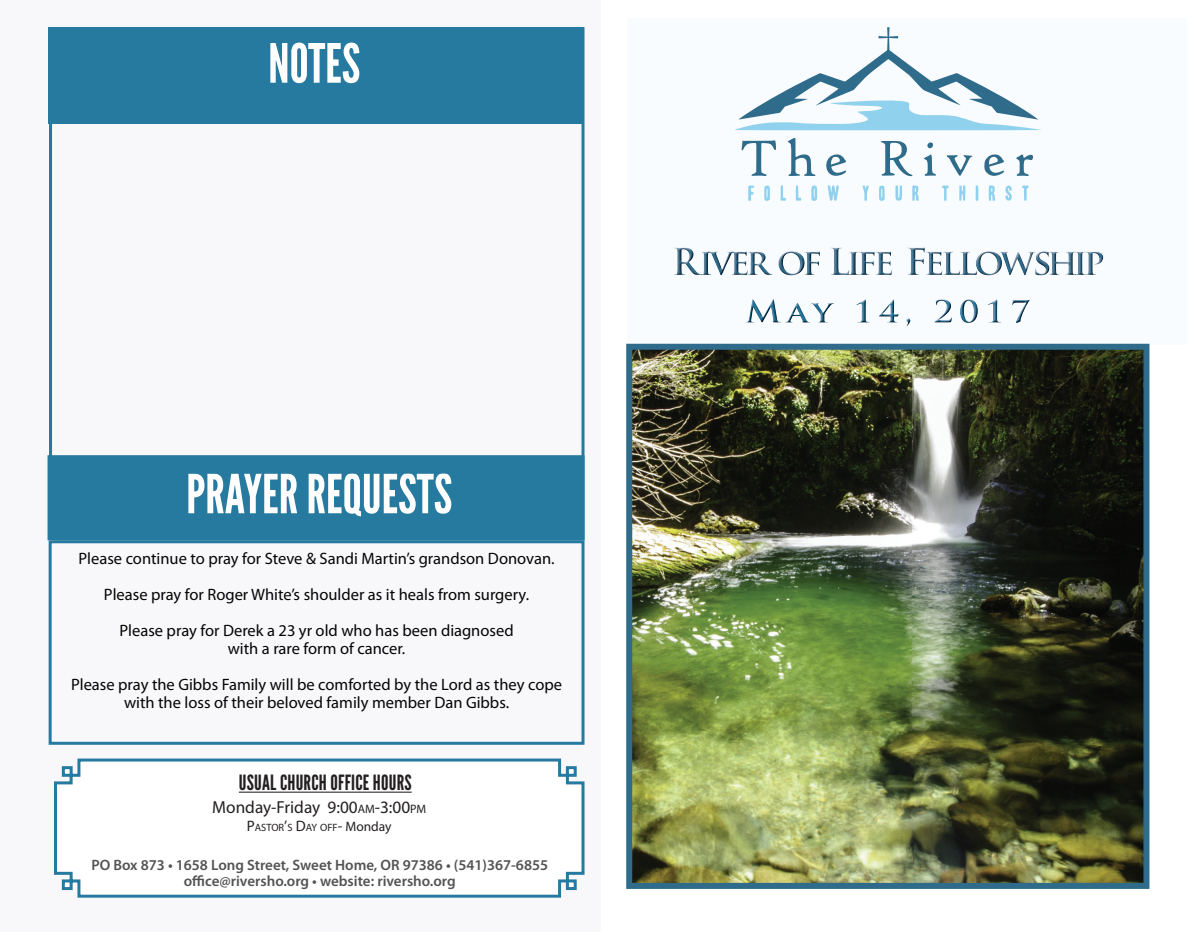
<style>
.page{position:relative;width:1202px;height:932px;background:#fff}
.page>*{position:absolute;margin:0;border:0;box-sizing:border-box;transform-origin:0 0}
.t1{font:54px "League Gothic";color:#fff}
.t2{font:21px "League Gothic";letter-spacing:.01em;color:#231f20}
.t3{font:17.4px "Myriad Pro";color:#231f20}
.t4{font:16.5px/36px "Myriad Pro";color:#040503;text-align:center}
.t5{font:600 15px/16.5px "Myriad Pro";color:#535355;text-align:center}
.t6{font:10.65px "Myriad Pro";color:#231f20}
.s1{font-size:12.15px}
.s2{font-size:15.15px}
.s3{font-size:13.65px}
</style>
<div class="page">
<img style="left:633px;top:351px;width:279px;height:530px">
<img style="left:912px;top:351px;width:230px;height:530px">
<div style="left:0;top:0;width:601px;height:932px;background:#f8f8fb"></div>
<svg style="left:54px;top:758px;width:531px;height:140px"></svg>
<hr style="left:239px;top:791px;width:173px;height:1px;background:#231f20">
<div style="left:48px;top:455px;width:536px;height:85px;background:#267aa0;border:2px solid #267aa0"></div>
<div style="left:49px;top:540px;width:535px;height:204px;border:3px solid #267aa0"></div>
<div style="left:49px;top:27px;width:535px;height:97px;background:#267aa0"></div>
<div style="left:49px;top:27px;width:535px;height:445px;border:3px solid #267aa0"></div>
<div style="left:627px;top:19px;width:559px;height:326px;background:#f9fcfe"></div>
<svg style="left:748px;top:185px;width:6px;height:16px"></svg>
<svg style="left:764px;top:185px;width:6px;height:16px"></svg>
<svg style="left:811px;top:185px;width:6px;height:16px"></svg>
<svg style="left:879px;top:186px;width:5px;height:15px"></svg>
<svg style="left:975px;top:185px;width:3px;height:16px"></svg>
<svg style="left:780px;top:185px;width:6px;height:16px"></svg>
<svg style="left:795px;top:185px;width:6px;height:16px"></svg>
<svg style="left:827px;top:185px;width:12px;height:16px"></svg>
<svg style="left:862px;top:185px;width:7px;height:16px"></svg>
<svg style="left:895px;top:185px;width:7px;height:16px"></svg>
<svg style="left:912px;top:185px;width:6px;height:16px"></svg>
<svg style="left:942px;top:185px;width:6px;height:16px"></svg>
<svg style="left:959px;top:185px;width:6px;height:16px"></svg>
<svg style="left:988px;top:185px;width:7px;height:16px"></svg>
<svg style="left:1005px;top:186px;width:7px;height:15px"></svg>
<svg style="left:1022px;top:185px;width:6px;height:16px"></svg>
<svg style="left:741px;top:140px;width:35px;height:36px"></svg>
<svg style="left:787px;top:137px;width:29px;height:39px"></svg>
<svg style="left:881px;top:141px;width:31px;height:36px"></svg>
<svg style="left:946px;top:155px;width:26px;height:21px"></svg>
<svg style="left:1016px;top:154px;width:17px;height:23px"></svg>
<svg style="left:826px;top:154px;width:20px;height:22px"></svg>
<svg style="left:984px;top:154px;width:20px;height:22px"></svg>
<svg style="left:924px;top:142px;width:12px;height:34px"></svg>
<svg style="left:735px;top:27px;width:306px;height:103px"></svg>
<img style="left:674px;top:247px;width:429px;height:28px">
<img style="left:746px;top:299px;width:283px;height:27px">
<div style="left:626px;top:344px;width:523px;height:544px;border:6px solid #2f6b8a"></div>
<h1 class="t1" style="left:268px;top:32px;width:94px">NOTES</h1>
<h1 class="t1" style="left:186px;top:463px;width:267px">PRAYER REQUESTS</h1>
<p class="t4" style="left:79px;top:540px;width:477px">Please continue to pray for Steve &amp; Sandi Martin’s grandson Donovan.<br>Please pray for Roger White’s shoulder as it heals from surgery.<br>Please pray for Derek a 23 yr old who has been diagnosed</p>
<p class="t4" style="left:71px;top:630px;width:492px">with a rare form of cancer.<br>Please pray the Gibbs Family will be comforted by the Lord as they cope</p>
<p class="t4" style="left:124px;top:684px;width:386px">with the loss of their beloved family member Dan Gibbs.</p>
<p class="t2" style="left:239px;top:770px;width:174px">USUAL CHURCH OFFICE HOURS</p>
<p class="t3" style="left:212px;top:796px;width:215px">Monday-Friday 9:00<span class="s1">AM</span>-3:00<span class="s1">PM</span></p>
<p class="t6" style="left:247px;top:820px;width:146px"><span class="s2">P</span>ASTOR<span class="s2">’</span>S <span class="s2">D</span>AY OFF<span class="s2">-</span> <span class="s3">Monday</span></p>
<p class="t5" style="left:91px;top:856px;width:458px">PO Box 873 • 1658 Long Street, Sweet Home, OR 97386 • (541)367-6855 office@riversho.org • website: riversho.org</p>
</div>
